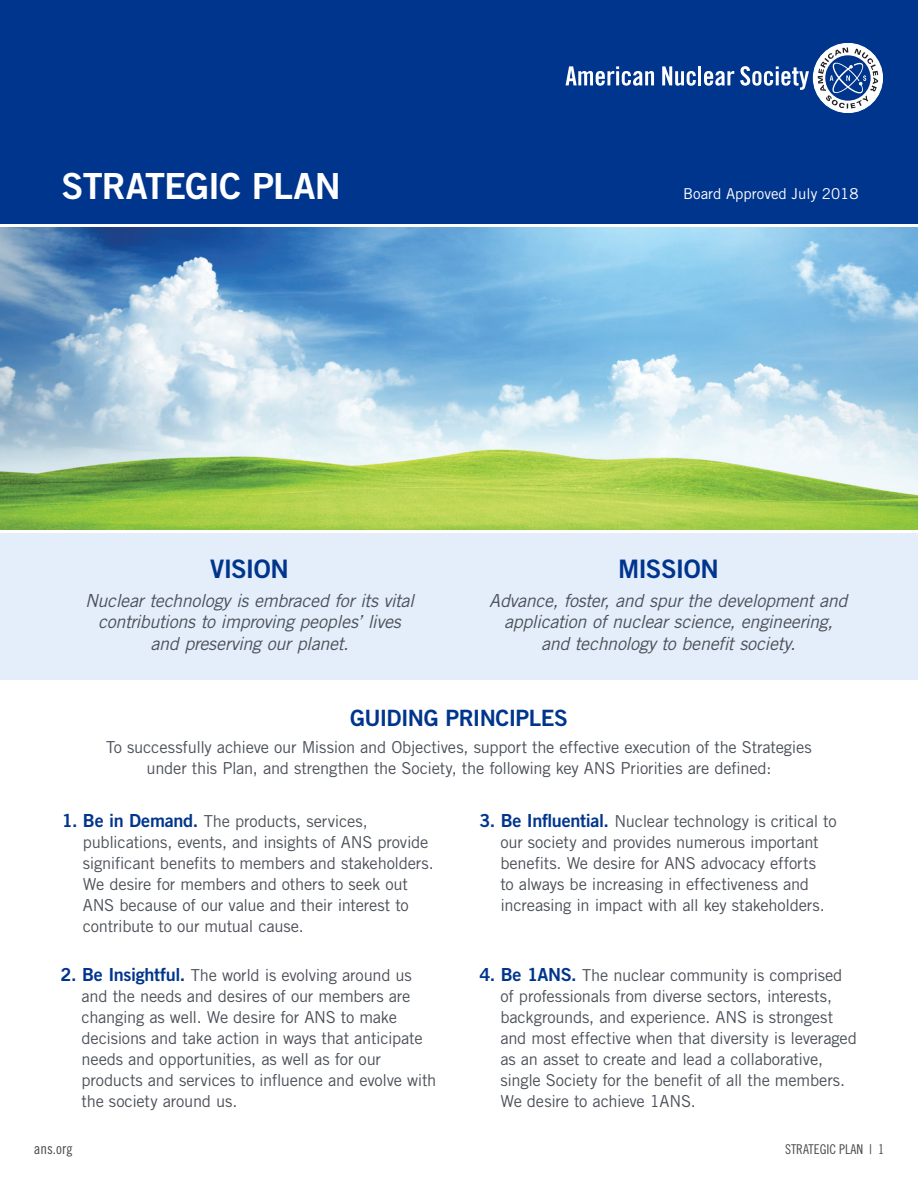
<style>
.page{position:relative;width:918px;height:1188px;background:#fff}
.page>*{position:absolute;margin:0;border:0;box-sizing:border-box;transform-origin:0 0}
.t1{font:36px "Trade Gothic LT Std Bd 2";letter-spacing:-.025em;color:#fff}
.t2{font:25.5px "Trade Gothic LT Std Bd 2";letter-spacing:-.025em;color:#00358d}
.t3{font:22.5px "Trade Gothic LT Std Bd 2";letter-spacing:-.03em;color:#00358d}
.t4{font:italic 18px/21.6px "Trade Gothic LT Std";letter-spacing:-.02em;color:#4c5159;text-align:center}
.t5{font:16.5px/21px "Trade Gothic LT Std";letter-spacing:-.015em;color:#4c5159}
.t6{font:15px "Trade Gothic LT Std";color:#fff}
.t7{font:15px "Trade Gothic LT Std Cn 18";color:#4b4c4d}
.t8{font:13.5px "Trade Gothic LT Std Cn 18";color:#4b4c4d}
.s1{font-family:"Trade Gothic LT Std Bd 2";font-size:18px;color:#00358d}
</style>
<div class="page">
<div style="left:0;top:533px;width:918px;height:147px;background:#e4eefa"></div>
<img style="left:0;top:227px;width:918px;height:302px">
<div style="left:0;top:0;width:918px;height:223px;background:#00358d"></div>
<svg style="left:566px;top:66px;width:88px;height:20px"></svg>
<svg style="left:662px;top:66px;width:34px;height:20px"></svg>
<hr style="left:698px;top:66px;width:3px;height:19px;background:#fff">
<svg style="left:704px;top:71px;width:30px;height:15px"></svg>
<svg style="left:740px;top:43px;width:143px;height:70px"></svg>
<p class="t1" style="left:62px;top:164px;width:281px">STRATEGIC PLAN</p>
<p class="t6" style="left:683px;top:185px;width:177px">Board Approved July 2018</p>
<p class="t2" style="left:210px;top:553px;width:80px">VISION</p>
<p class="t4" style="left:85px;top:590px;width:331px">Nuclear technology is embraced for its vital contributions to improving peoples’ lives and preserving our planet.</p>
<p class="t2" style="left:618px;top:553px;width:102px">MISSION</p>
<p class="t4" style="left:489px;top:590px;width:360px">Advance, foster, and spur the development and application of nuclear science, engineering, and technology to benefit society.</p>
<p class="t3" style="left:350px;top:704px;width:219px">GUIDING PRINCIPLES</p>
<p class="t5" style="left:106px;top:737px;width:707px;text-align:center">To successfully achieve our Mission and Objectives, support the effective execution of the Strategies under this Plan, and strengthen the Society, the following key ANS Priorities are defined:</p>
<p class="t5" style="left:83px;top:811px;width:353px;text-indent:-21px"><span class="s1">1. Be in Demand.</span> The products, services, publications, events, and insights of ANS provide significant benefits to members and stakeholders.<br>We desire for members and others to seek out ANS because of our value and their interest to contribute to our mutual cause.</p>
<p class="t5" style="left:479px;top:811px;width:359px;text-align:center"><span class="s1">3. Be Influential.</span> Nuclear technology is critical to our society and provides numerous important benefits. We desire for ANS advocacy efforts<br>to always be increasing in effectiveness and increasing in impact with all key stakeholders.</p>
<p class="t5" style="left:82px;top:964px;width:356px;text-indent:-21px"><span class="s1">2. Be Insightful.</span> The world is evolving around us and the needs and desires of our members are changing as well. We desire for ANS to make decisions and take action in ways that anticipate needs and opportunities, as well as for our products and services to influence and evolve with the society around us.</p>
<p class="t7" style="left:34px;top:1139px;width:41px">ans.org</p>
<p class="t8" style="left:785px;top:1141px;width:101px">STRATEGIC PLAN | 1</p>
<p class="t5" style="left:500px;top:964px;width:358px;text-indent:-21px"><span class="s1">4. Be 1ANS.</span> The nuclear community is comprised of professionals from diverse sectors, interests, backgrounds, and experience. ANS is strongest and most effective when that diversity is leveraged as an asset to create and lead a collaborative, single Society for the benefit of all the members.<br>We desire to achieve 1ANS.</p>
</div>
